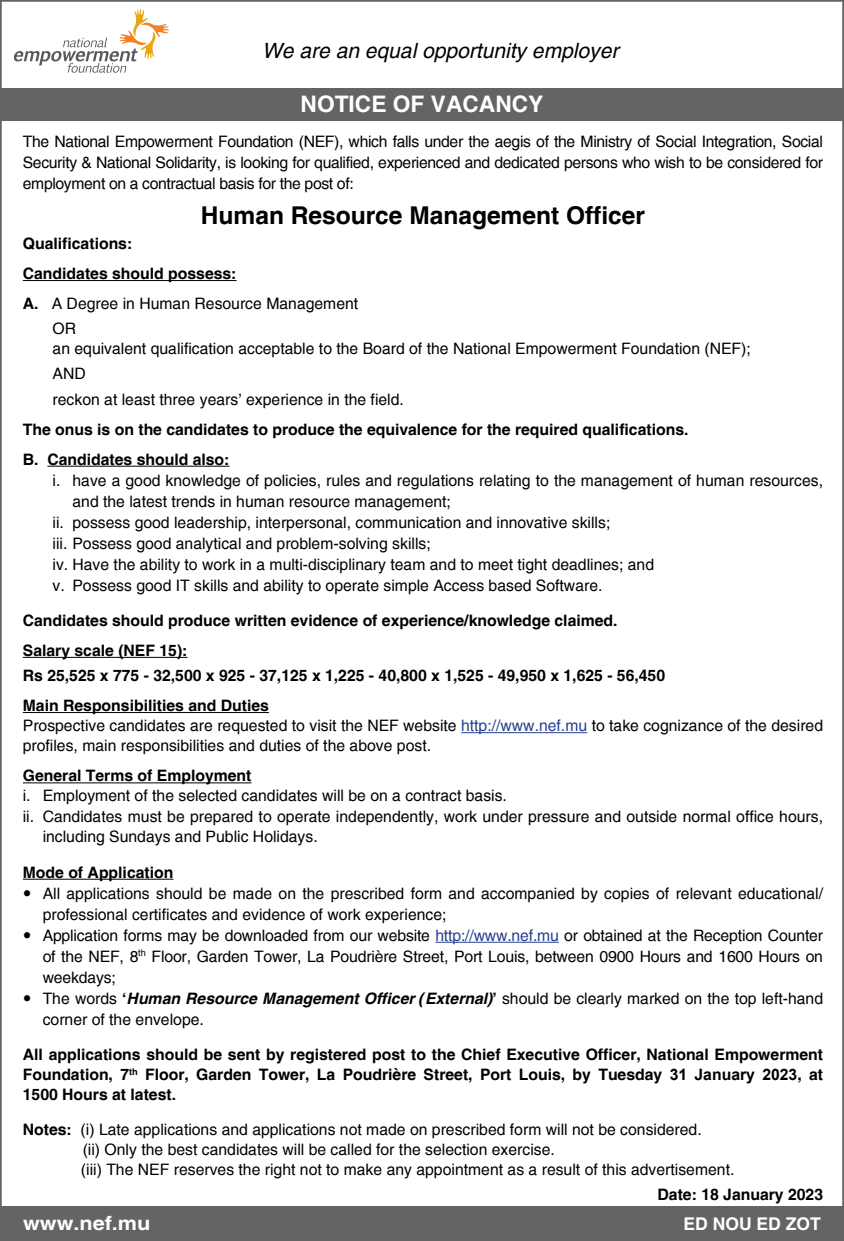
<style>
.page{position:relative;width:844px;height:1241px;background:#fff}
.page>*{position:absolute;margin:0;border:0;box-sizing:border-box;transform-origin:0 0}
.t1{font:700 24.5px "Helvetica";color:#000}
.t2{font:700 22.75px "Helvetica";color:#fff}
.t3{font:italic 21px "Helvetica";color:#000}
.t4{font:700 19.25px "Helvetica";color:#fff;scale:1.12 1}
.t5{font:700 17.5px "Helvetica";color:#fff}
.t6{font:15.75px/21px "Helvetica";color:#000}
.t7{font:700 15.75px/30.1px "Helvetica";color:#000}
.s1{font-weight:400}
.s2{color:#25408f}
.s3{font-weight:700}
.s4{font-weight:700;font-style:italic}
.s5{font-family:"Arial"}
</style>
<div class="page">
<div style="left:0;top:88px;width:842px;height:33px;background:#636466"></div>
<div style="left:0;top:1205px;width:843px;height:35px;background:#636466"></div>
<svg style="left:14px;top:9px;width:155px;height:64px"></svg>
<hr style="left:23px;top:280px;width:213px;height:1px;background:#000">
<hr style="left:47px;top:465px;width:182px;height:1px;background:#000">
<hr style="left:23px;top:657px;width:164px;height:1px;background:#000">
<hr style="left:23px;top:712px;width:246px;height:1px;background:#000">
<hr style="left:461px;top:732px;width:126px;height:1px;background:#25408f">
<hr style="left:23px;top:782px;width:228px;height:1px;background:#000">
<hr style="left:23px;top:878px;width:150px;height:1px;background:#000">
<hr style="left:435px;top:941px;width:123px;height:1px;background:#25408f">
<h3 class="t3" style="left:262px;top:38px;width:357px">We are an equal opportunity employer</h3>
<h2 class="t2" style="left:300px;top:90px;width:244px">NOTICE OF VACANCY</h2>
<p class="t6" style="left:23px;top:131px;width:801px;text-align:justify">The National Empowerment Foundation (NEF), which falls under the aegis of the Ministry of Social Integration, Social Security &amp; National Solidarity, is looking for qualified, experienced and dedicated persons who wish to be considered for employment on a contractual basis for the post of:</p>
<h1 class="t1" style="left:201px;top:200px;width:445px">Human Resource Management Officer</h1>
<p class="t7" style="left:23px;top:228px;width:337px">Qualifications:<br>Candidates should possess:<br>A. <span class="s1">A Degree in Human Resource Management</span></p>
<p class="t6" style="left:53px;top:318px;width:699px;line-height:20.1px">OR<br>an equivalent qualification acceptable to the Board of the National Empowerment Foundation (NEF);</p>
<p class="t6" style="left:53px;top:361px;width:353px;line-height:25px">AND<br>reckon at least three years’ experience in the field.</p>
<p class="t7" style="left:23px;top:414px;width:667px">The onus is on the candidates to produce the equivalence for the required qualifications.<br>B. Candidates should also:</p>
<p class="t6" style="left:53px;top:469px;width:771px">i. have a good knowledge of policies, rules and regulations relating to the management of human resources,</p>
<p class="t6" style="left:72px;top:490px;width:380px">and the latest trends in human resource management;</p>
<p class="t6" style="left:53px;top:511px;width:559px">ii. possess good leadership, interpersonal, communication and innovative skills;</p>
<p class="t6" style="left:53px;top:532px;width:379px">iii. Possess good analytical and problem-solving skills;</p>
<p class="t6" style="left:53px;top:553px;width:603px">iv. Have the ability to work in a multi-disciplinary team and to meet tight deadlines; and</p>
<p class="t6" style="left:53px;top:574px;width:551px">v. Possess good IT skills and ability to operate simple Access based Software.</p>
<p class="t7" style="left:23px;top:605px;width:596px">Candidates should produce written evidence of experience/knowledge claimed.<br>Salary scale (NEF 15):</p>
<p class="t7" style="left:23px;top:660px;width:643px">Rs 25,525 x 775 - 32,500 x 925 - 37,125 x 1,225 - 40,800 x 1,525 - 49,950 x 1,625 - 56,450<br>Main Responsibilities and Duties</p>
<p class="t6" style="left:23px;top:715px;width:801px;line-height:20.1px">Prospective candidates are requested to visit the NEF website <span class="s2">http://www.nef.mu</span> to take cognizance of the desired profiles, main responsibilities and duties of the above post.</p>
<p class="t7" style="left:23px;top:760px;width:230px">General Terms of Employment</p>
<p class="t6" style="left:23px;top:785px;width:485px">i. Employment of the selected candidates will be on a contract basis.</p>
<p class="t6" style="left:23px;top:805px;width:801px">ii. Candidates must be prepared to operate independently, work under pressure and outside normal office hours,</p>
<p class="t6" style="left:43px;top:825px;width:276px">including Sundays and Public Holidays.</p>
<p class="t7" style="left:23px;top:856px;width:152px">Mode of Application</p>
<p class="t6" style="left:43px;top:882px;width:781px">All applications should be made on the prescribed form and accompanied by copies of relevant educational/ professional certificates and evidence of work experience;<br>Application forms may be downloaded from our website <span class="s2">http://www.nef.mu</span> or obtained at the Reception Counter of the NEF, 8<sup>th</sup> Floor, Garden Tower, La Poudrière Street, Port Louis, between 0900 Hours and 1600 Hours on weekdays;<br>The words <span class="s3">‘</span><span class="s4">Human Resource Management Officer (External)</span><span class="s3">’</span> should be clearly marked on the top left-hand corner of the envelope.</p>
<p class="t7" style="left:23px;top:1043px;width:801px;line-height:20.1px;text-align:justify">All applications should be sent by registered post to the Chief Executive Officer, National Empowerment Foundation, 7<sup>th</sup> Floor, Garden Tower, La Poudrière Street, Port Louis, by Tuesday <span class="s5">31 January 2023</span>, at 1500 Hours at latest.</p>
<p class="t6" style="left:81px;top:1119px;width:655px;line-height:20.1px;text-indent:-58px"><span class="s3">Notes:</span> (i) Late applications and applications not made on prescribed form will not be considered.<br>(ii) Only the best candidates will be called for the selection exercise.<br>(iii) The NEF reserves the right not to make any appointment as a result of this advertisement.</p>
<p class="t7" style="left:657px;top:1179px;width:167px">Date: 18 January 2023</p>
<p class="t4" style="left:23px;top:1211px;width:115px">www.nef.mu</p>
<p class="t5" style="left:683px;top:1213px;width:139px">ED NOU ED ZOT</p>
</div>
